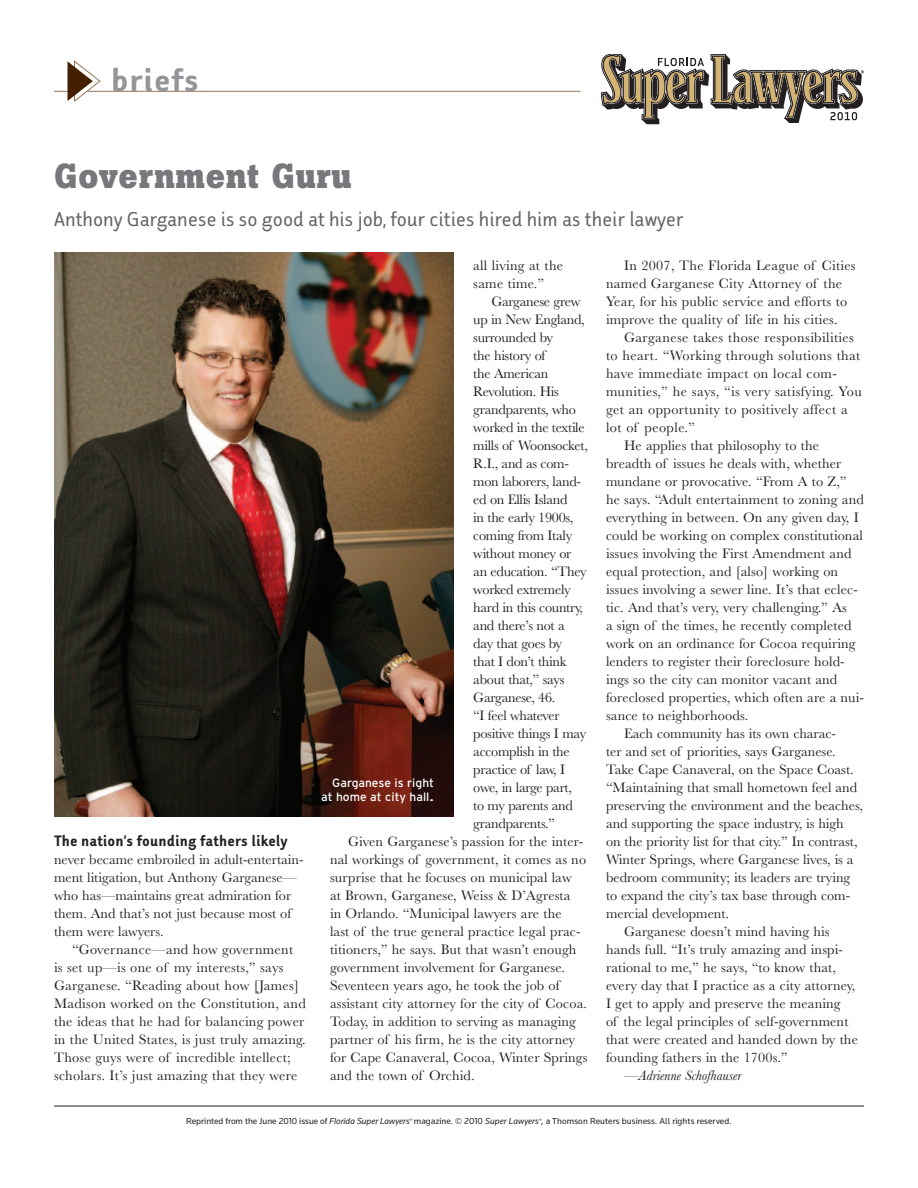
<style>
.page{position:relative;width:918px;height:1188px;background:#fff}
.page>*{position:absolute;margin:0;border:0;box-sizing:border-box;transform-origin:0 0}
.t1{font:37.5px "Faceplate Sans E Gauge";letter-spacing:.015em;color:#939598;scale:1.05 1}
.t2{font:700 34.5px "Boton";letter-spacing:.02em;color:#76787b}
.t3{font:24px "Faceplate Sans B Gauge";letter-spacing:.005em;color:#636366}
.t4{font:18px "Faceplate Sans E Gauge";letter-spacing:.005em;color:#231f20}
.t5{font:14.25px/18px "Baskerville";letter-spacing:.01em;color:#231f20}
.t6{font:14.25px "Baskerville";letter-spacing:-.02em;color:#231f20}
.t7{font:14.25px "Baskerville";letter-spacing:.03em;color:#231f20}
.t8{font:italic 14.25px "Baskerville";color:#231f20}
.t9{font:12px/14.2px "Interstate";color:#fff;text-align:right}
.t10{font:9px "Knowledge";letter-spacing:.005em;color:#231f20}
.s1{font-style:normal}
.s2{font-style:italic}
</style>
<div class="page">
<hr style="left:54px;top:91px;width:526px;height:1px;background:#93755a">
<svg style="left:67px;top:60px;width:34px;height:42px"></svg>
<img style="left:54px;top:253px;width:399px;height:563px">
<svg style="left:601px;top:54px;width:263px;height:70px"></svg>
<hr style="left:54px;top:1106px;width:810px;height:1px;background:#231f20">
<h1 class="t1" style="left:111px;top:59px;width:85px">briefs</h1>
<h2 class="t2" style="left:54px;top:155px;width:299px">Government Guru</h2>
<h3 class="t3" style="left:54px;top:206px;width:631px">Anthony Garganese is so good at his job, four cities hired him as their lawyer</h3>
<p class="t4" style="left:54px;top:831px;width:235px">The nation’s founding fathers likely</p>
<p class="t5" style="left:54px;top:850px;width:251px">never became embroiled in adult-entertain&shy;ment litigation, but Anthony Garganese— who has—maintains great admiration for them. And that’s not just because most of them were lawyers.</p>
<p class="t5" style="left:54px;top:940px;width:253px;text-indent:18px">“Governance—and how government<br>is set up—is one of my interests,” says Garganese. “Reading about how [James] Madison worked on the Constitution, and the ideas that he had for balancing power in the United States, is just truly amazing.<br>Those guys were of incredible intellect; scholars. It’s just amazing that they were</p>
<p class="t5" style="left:473px;top:256px;width:91px">all living at the same time.”</p>
<p class="t6" style="left:491px;top:293px;width:91px">Garganese grew</p>
<p class="t6" style="left:473px;top:311px;width:113px">up in New England,</p>
<p class="t6" style="left:473px;top:329px;width:81px">surrounded by</p>
<p class="t6" style="left:473px;top:347px;width:74px">the history of</p>
<p class="t6" style="left:473px;top:365px;width:77px">the American</p>
<p class="t6" style="left:473px;top:383px;width:87px">Revolution. His</p>
<p class="t6" style="left:473px;top:401px;width:104px">grandparents, who</p>
<p class="t6" style="left:473px;top:419px;width:113px">worked in the textile</p>
<p class="t6" style="left:473px;top:437px;width:116px">mills of Woonsocket,</p>
<p class="t5" style="left:473px;top:454px;width:97px">R.I., and as com-</p>
<p class="t6" style="left:473px;top:473px;width:109px">mon laborers, land-</p>
<p class="t6" style="left:473px;top:491px;width:96px">ed on Ellis Island</p>
<p class="t6" style="left:473px;top:509px;width:102px">in the early 1900s,</p>
<p class="t6" style="left:473px;top:527px;width:100px">coming from Italy</p>
<p class="t6" style="left:473px;top:545px;width:100px">without money or</p>
<p class="t6" style="left:473px;top:563px;width:115px">an education. “They</p>
<p class="t6" style="left:473px;top:581px;width:99px">worked extremely</p>
<p class="t6" style="left:473px;top:599px;width:111px">hard in this country,</p>
<p class="t6" style="left:473px;top:617px;width:93px">and there’s not a</p>
<p class="t6" style="left:473px;top:635px;width:90px">day that goes by</p>
<p class="t6" style="left:473px;top:653px;width:94px">that I don’t think</p>
<p class="t6" style="left:473px;top:671px;width:93px">about that,” says</p>
<p class="t6" style="left:473px;top:689px;width:84px">Garganese, 46.</p>
<p class="t6" style="left:473px;top:707px;width:88px">“I feel whatever</p>
<p class="t6" style="left:473px;top:725px;width:114px">positive things I may</p>
<p class="t6" style="left:473px;top:743px;width:98px">accomplish in the</p>
<p class="t6" style="left:473px;top:761px;width:93px">practice of law, I</p>
<p class="t6" style="left:473px;top:779px;width:100px">owe, in large part,</p>
<p class="t6" style="left:473px;top:797px;width:101px">to my parents and</p>
<p class="t6" style="left:473px;top:815px;width:83px">grandparents.”</p>
<p class="t5" style="left:348px;top:832px;width:237px">Given Garganese’s passion for the inter-</p>
<p class="t5" style="left:330px;top:850px;width:258px">nal workings of government, it comes as no</p>
<p class="t5" style="left:330px;top:868px;width:243px">surprise that he focuses on municipal law</p>
<p class="t5" style="left:330px;top:886px;width:242px">at Brown, Garganese, Weiss &amp; D’Agresta</p>
<p class="t5" style="left:330px;top:904px;width:233px">in Orlando. “Municipal lawyers are the</p>
<p class="t5" style="left:330px;top:922px;width:252px">last of the true general practice legal prac-</p>
<p class="t5" style="left:330px;top:940px;width:248px">titioners,” he says. But that wasn’t enough</p>
<p class="t5" style="left:330px;top:958px;width:236px">government involvement for Garganese.</p>
<p class="t5" style="left:330px;top:976px;width:231px">Seventeen years ago, he took the job of</p>
<p class="t5" style="left:330px;top:994px;width:259px">assistant city attorney for the city of Cocoa.</p>
<p class="t5" style="left:330px;top:1012px;width:247px">Today, in addition to serving as managing</p>
<p class="t5" style="left:330px;top:1030px;width:247px">partner of his firm, he is the city attorney</p>
<p class="t5" style="left:330px;top:1048px;width:259px">for Cape Canaveral, Cocoa, Winter Springs</p>
<p class="t5" style="left:330px;top:1066px;width:146px">and the town of Orchid.</p>
<p class="t9" style="left:321px;top:775px;width:114px">Garganese is right at home at city hall.</p>
<p class="t5" style="left:606px;top:256px;width:251px;text-indent:18px">In 2007, The Florida League of Cities named Garganese City Attorney of the Year, for his public service and efforts to improve the quality of life in his cities.</p>
<p class="t7" style="left:624px;top:329px;width:231px">Garganese takes those responsibilities</p>
<p class="t7" style="left:606px;top:347px;width:256px">to heart. “Working through solutions that</p>
<p class="t7" style="left:606px;top:365px;width:232px">have immediate impact on local com-</p>
<p class="t7" style="left:606px;top:383px;width:257px">munities,” he says, “is very satisfying. You</p>
<p class="t7" style="left:606px;top:401px;width:243px">get an opportunity to positively affect a</p>
<p class="t7" style="left:606px;top:419px;width:91px">lot of people.”</p>
<p class="t5" style="left:624px;top:436px;width:197px">He applies that philosophy to the</p>
<p class="t5" style="left:606px;top:454px;width:237px">breadth of issues he deals with, whether</p>
<p class="t5" style="left:606px;top:472px;width:242px">mundane or provocative. “From A to Z,”</p>
<p class="t5" style="left:606px;top:490px;width:259px">he says. “Adult entertainment to zoning and</p>
<p class="t5" style="left:606px;top:508px;width:254px">everything in between. On any given day, I</p>
<p class="t5" style="left:606px;top:526px;width:258px">could be working on complex constitutional</p>
<p class="t5" style="left:606px;top:544px;width:247px">issues involving the First Amendment and</p>
<p class="t5" style="left:606px;top:562px;width:234px">equal protection, and [also] working on</p>
<p class="t5" style="left:606px;top:580px;width:253px">issues involving a sewer line. It’s that eclec-</p>
<p class="t5" style="left:606px;top:598px;width:242px">tic. And that’s very, very challenging.” As</p>
<p class="t5" style="left:606px;top:616px;width:247px">a sign of the times, he recently completed</p>
<p class="t5" style="left:606px;top:634px;width:251px">work on an ordinance for Cocoa requiring</p>
<p class="t5" style="left:606px;top:652px;width:240px">lenders to register their foreclosure hold-</p>
<p class="t5" style="left:606px;top:670px;width:233px">ings so the city can monitor vacant and</p>
<p class="t5" style="left:606px;top:688px;width:259px">foreclosed properties, which often are a nui-</p>
<p class="t5" style="left:606px;top:706px;width:144px">sance to neighborhoods.</p>
<p class="t5" style="left:624px;top:724px;width:213px">Each community has its own charac-</p>
<p class="t5" style="left:606px;top:742px;width:231px">ter and set of priorities, says Garganese.</p>
<p class="t5" style="left:606px;top:760px;width:249px">Take Cape Canaveral, on the Space Coast.</p>
<p class="t5" style="left:606px;top:778px;width:253px">“Maintaining that small hometown feel and</p>
<p class="t5" style="left:606px;top:796px;width:259px">preserving the environment and the beaches,</p>
<p class="t5" style="left:606px;top:814px;width:239px">and supporting the space industry, is high</p>
<p class="t5" style="left:606px;top:832px;width:253px">on the priority list for that city.” In contrast,</p>
<p class="t5" style="left:606px;top:850px;width:249px">Winter Springs, where Garganese lives, is a</p>
<p class="t5" style="left:606px;top:868px;width:246px">bedroom community; its leaders are trying</p>
<p class="t5" style="left:606px;top:886px;width:246px">to expand the city’s tax base through com-</p>
<p class="t5" style="left:606px;top:904px;width:125px">mercial development.</p>
<p class="t5" style="left:624px;top:922px;width:207px">Garganese doesn’t mind having his</p>
<p class="t5" style="left:606px;top:940px;width:238px">hands full. “It’s truly amazing and inspi-</p>
<p class="t5" style="left:606px;top:958px;width:232px">rational to me,” he says, “to know that,</p>
<p class="t5" style="left:606px;top:976px;width:251px">every day that I practice as a city attorney,</p>
<p class="t5" style="left:606px;top:994px;width:236px">I get to apply and preserve the meaning</p>
<p class="t5" style="left:606px;top:1012px;width:244px">of the legal principles of self-government</p>
<p class="t5" style="left:606px;top:1030px;width:253px">that were created and handed down by the</p>
<p class="t5" style="left:606px;top:1048px;width:183px">founding fathers in the 1700s.”</p>
<p class="t8" style="left:624px;top:1067px;width:119px"><span class="s1">—</span>Adrienne Schofhauser</p>
<p class="t10" style="left:186px;top:1116px;width:547px">Reprinted from the June 2010 issue of <span class="s2">Florida Super Lawyers</span><sup>®</sup> magazine. © 2010 <span class="s2">Super Lawyers</span><sup>®</sup>, a Thomson Reuters business. All rights reserved.</p>
</div>
